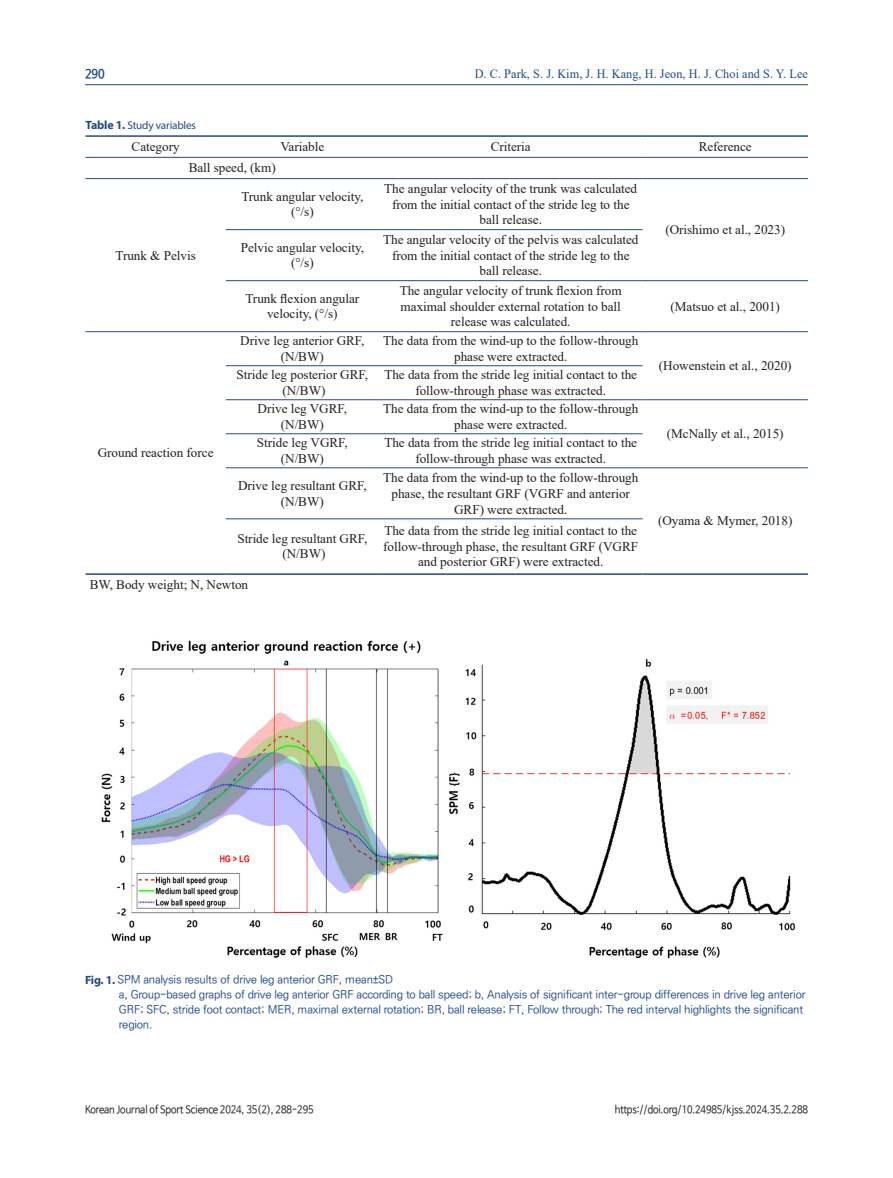
<style>
.page{position:relative;width:893px;height:1178px;background:#fff}
.page>*{position:absolute;margin:0;border:0;box-sizing:border-box;transform-origin:0 0}
.표내용{font:13.2px/15.9px "Times New Roman";letter-spacing:-.005em;color:#231f20;text-align:center}
.t1{font:12.75px "Times New Roman";letter-spacing:.005em;color:#204a8e;scale:.96 1}
.t2{font:700 12.6px "Nanum Barun Gothic";color:#204a8e;scale:.9 1}
.국문초록-논문제목{font:500 11.25px/15px "Ko Pub World Dotum";letter-spacing:-.015em;color:#204a8e}
.t3{font:11.25px "Myriad Pro";letter-spacing:-.015em;color:#204a8e}
.t4{font:10.5px "Nanum Barun Gothic";letter-spacing:-.01em;color:#231f20;scale:.9 1}
.s1{font-weight:700;font-size:12px}
.s2{font-family:"Myriad Pro";font-weight:700;font-size:12px}
</style>
<div class="page">
<hr style="left:85px;top:84px;width:723px;height:1px;background:#204a8e">
<svg style="left:85px;top:156px;width:723px;height:364px"></svg>
<hr style="left:85px;top:157px;width:141px;height:1px;background:#204a8e">
<hr style="left:226px;top:157px;width:153px;height:1px;background:#204a8e">
<hr style="left:379px;top:157px;width:264px;height:1px;background:#204a8e">
<hr style="left:643px;top:157px;width:165px;height:1px;background:#204a8e">
<hr style="left:226px;top:229px;width:153px;height:1px;background:#204a8e">
<hr style="left:379px;top:229px;width:264px;height:1px;background:#204a8e">
<hr style="left:226px;top:280px;width:153px;height:1px;background:#204a8e">
<hr style="left:379px;top:280px;width:264px;height:1px;background:#204a8e">
<hr style="left:643px;top:280px;width:165px;height:1px;background:#204a8e">
<hr style="left:85px;top:331px;width:141px;height:1px;background:#204a8e">
<hr style="left:226px;top:331px;width:153px;height:1px;background:#204a8e">
<hr style="left:379px;top:331px;width:264px;height:1px;background:#204a8e">
<hr style="left:643px;top:331px;width:165px;height:1px;background:#204a8e">
<hr style="left:226px;top:365px;width:153px;height:1px;background:#204a8e">
<hr style="left:379px;top:365px;width:264px;height:1px;background:#204a8e">
<hr style="left:226px;top:399px;width:153px;height:1px;background:#204a8e">
<hr style="left:379px;top:399px;width:264px;height:1px;background:#204a8e">
<hr style="left:643px;top:399px;width:165px;height:1px;background:#204a8e">
<hr style="left:226px;top:433px;width:153px;height:1px;background:#204a8e">
<hr style="left:379px;top:433px;width:264px;height:1px;background:#204a8e">
<hr style="left:226px;top:467px;width:153px;height:1px;background:#204a8e">
<hr style="left:379px;top:467px;width:264px;height:1px;background:#204a8e">
<hr style="left:643px;top:467px;width:165px;height:1px;background:#204a8e">
<hr style="left:226px;top:518px;width:153px;height:1px;background:#204a8e">
<hr style="left:379px;top:518px;width:264px;height:1px;background:#204a8e">
<hr style="left:85px;top:573px;width:141px;height:2px;background:#204a8e">
<hr style="left:643px;top:573px;width:165px;height:2px;background:#204a8e">
<hr style="left:85px;top:135px;width:141px;height:2px;background:#204a8e">
<hr style="left:226px;top:135px;width:153px;height:2px;background:#204a8e">
<hr style="left:379px;top:135px;width:264px;height:2px;background:#204a8e">
<hr style="left:643px;top:135px;width:165px;height:2px;background:#204a8e">
<hr style="left:226px;top:573px;width:153px;height:2px;background:#204a8e">
<hr style="left:379px;top:573px;width:264px;height:2px;background:#204a8e">
<hr style="left:85px;top:178px;width:141px;height:1px;background:#204a8e">
<hr style="left:226px;top:178px;width:153px;height:1px;background:#204a8e">
<hr style="left:379px;top:178px;width:264px;height:1px;background:#204a8e">
<hr style="left:643px;top:178px;width:165px;height:1px;background:#204a8e">
<img style="left:101px;top:640px;width:694px;height:319px">
<p class="t2" style="left:85px;top:68px;width:23px">290</p>
<p class="t1" style="left:475px;top:65px;width:349px">D. C. Park, S. J. Kim, J. H. Kang, H. Jeon, H. J. Choi and S. Y. Lee</p>
<p class="t3" style="left:85px;top:118px;width:112px"><span class="s1">Table 1.</span> Study variables</p>
<p class="표내용" style="left:132px;top:138px;width:50px">Category</p>
<p class="표내용" style="left:280px;top:138px;width:45px">Variable</p>
<p class="표내용" style="left:491px;top:138px;width:42px">Criteria</p>
<p class="표내용" style="left:699px;top:138px;width:55px">Reference</p>
<p class="표내용" style="left:189px;top:160px;width:89px">Ball speed, (km)</p>
<p class="표내용" style="left:115px;top:247px;width:82px">Trunk &amp; Pelvis</p>
<p class="표내용" style="left:98px;top:444px;width:117px">Ground reaction force</p>
<p class="표내용" style="left:241px;top:188px;width:124px">Trunk angular velocity,</p>
<p class="표내용" style="left:291px;top:204px;width:24px">(°/s)</p>
<p class="표내용" style="left:241px;top:239px;width:125px">Pelvic angular velocity,</p>
<p class="표내용" style="left:291px;top:255px;width:24px">(°/s)</p>
<p class="표내용" style="left:384px;top:180px;width:254px">The angular velocity of the trunk was calculated from the initial contact of the stride leg to the ball release.</p>
<p class="표내용" style="left:383px;top:231px;width:257px">The angular velocity of the pelvis was calculated from the initial contact of the stride leg to the ball release.</p>
<p class="표내용" style="left:245px;top:290px;width:115px">Trunk flexion angular velocity, (°/s)</p>
<p class="표내용" style="left:400px;top:282px;width:224px">The angular velocity of trunk flexion from maximal shoulder external rotation to ball release was calculated.</p>
<p class="표내용" style="left:240px;top:332px;width:126px">Drive leg anterior GRF,</p>
<p class="표내용" style="left:281px;top:348px;width:45px">(N/BW)</p>
<p class="표내용" style="left:237px;top:366px;width:133px">Stride leg posterior GRF,</p>
<p class="표내용" style="left:282px;top:382px;width:45px">(N/BW)</p>
<p class="표내용" style="left:258px;top:400px;width:91px">Drive leg VGRF,</p>
<p class="표내용" style="left:281px;top:416px;width:45px">(N/BW)</p>
<p class="표내용" style="left:257px;top:434px;width:92px">Stride leg VGRF,</p>
<p class="표내용" style="left:281px;top:450px;width:45px">(N/BW)</p>
<p class="표내용" style="left:238px;top:477px;width:130px">Drive leg resultant GRF,</p>
<p class="표내용" style="left:281px;top:493px;width:45px">(N/BW)</p>
<p class="표내용" style="left:237px;top:530px;width:131px">Stride leg resultant GRF,</p>
<p class="표내용" style="left:282px;top:546px;width:45px">(N/BW)</p>
<p class="표내용" style="left:383px;top:332px;width:257px">The data from the wind-up to the follow-through phase were extracted.</p>
<p class="표내용" style="left:384px;top:366px;width:254px">The data from the stride leg initial contact to the follow-through phase was extracted.</p>
<p class="표내용" style="left:383px;top:400px;width:257px">The data from the wind-up to the follow-through phase were extracted.</p>
<p class="표내용" style="left:384px;top:434px;width:254px">The data from the stride leg initial contact to the follow-through phase was extracted.</p>
<p class="표내용" style="left:383px;top:469px;width:257px">The data from the wind-up to the follow-through phase, the resultant GRF (VGRF and anterior<br>GRF) were extracted.</p>
<p class="표내용" style="left:383px;top:522px;width:256px">The data from the stride leg initial contact to the follow-through phase, the resultant GRF (VGRF and posterior GRF) were extracted.</p>
<p class="표내용" style="left:90px;top:576px;width:160px">BW, Body weight; N, Newton</p>
<p class="표내용" style="left:665px;top:221px;width:121px">(Orishimo et al., 2023)</p>
<p class="표내용" style="left:670px;top:298px;width:111px">(Matsuo et al., 2001)</p>
<p class="표내용" style="left:659px;top:357px;width:134px">(Howenstein et al., 2020)</p>
<p class="표내용" style="left:667px;top:425px;width:118px">(McNally et al., 2015)</p>
<p class="표내용" style="left:658px;top:512px;width:136px">(Oyama &amp; Mymer, 2018)</p>
<p class="국문초록-논문제목" style="left:85px;top:973px;width:310px"><span class="s2">Fig. 1.</span> SPM analysis results of drive leg anterior GRF, mean±SD</p>
<p class="국문초록-논문제목" style="left:119px;top:987px;width:688px">a, Group-based graphs of drive leg anterior GRF according to ball speed; b, Analysis of significant inter-group differences in drive leg anterior<br>GRF; SFC, stride foot contact; MER, maximal external rotation; BR, ball release; FT, Follow through; The red interval highlights the significant region.</p>
<p class="t4" style="left:85px;top:1104px;width:255px">Korean Journal of Sport Science 2024, 35(2), 288-295</p>
<p class="t4" style="left:615px;top:1104px;width:216px">https://doi.org/10.24985/kjss.2024.35.2.288</p>
</div>
